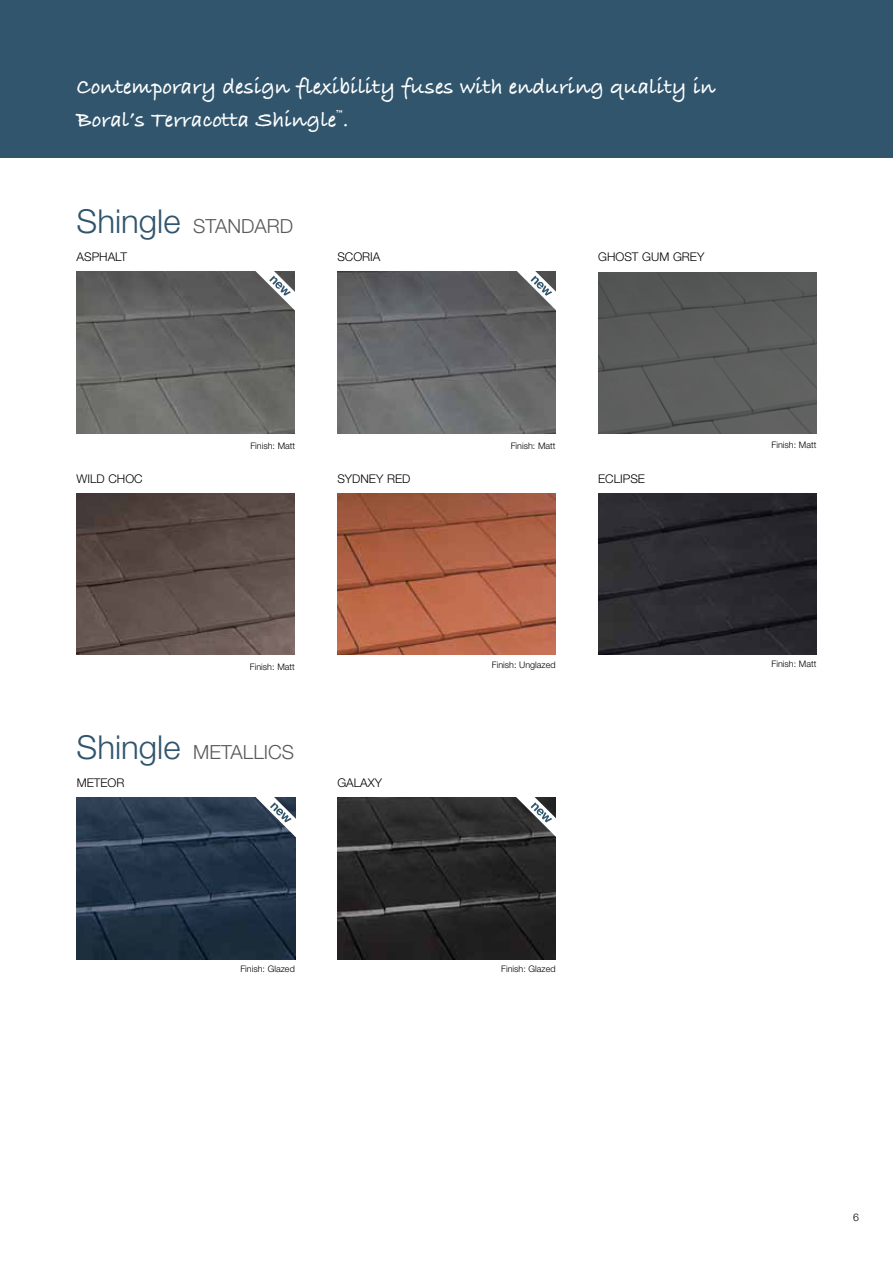
<style>
.page{position:relative;width:893px;height:1263px;background:#fff}
.page>*{position:absolute;margin:0;border:0;box-sizing:border-box;transform-origin:0 0}
.t1{font:22.5px/33px "Bradley Hand ITCTT Bold";color:#fff}
.t2{font:300 19.5px "Helvetica Neue LT Std";color:#58595b}
.t3{font:300 12px "Helvetica Neue LT Std";color:#000}
.t4{font:300 10.5px "Helvetica Neue LT Std";color:#000}
.t5{font:300 9px "Helvetica Neue LT Std";color:#000}
.s1{font-size:33px;color:#31556d}
</style>
<div class="page">
<img style="left:77px;top:272px;width:218px;height:161px">
<img style="left:598px;top:493px;width:218px;height:162px">
<img style="left:337px;top:272px;width:219px;height:161px">
<div style="left:0;top:0;width:893px;height:157px;background:#31556d"></div>
<img style="left:598px;top:272px;width:219px;height:162px">
<img style="left:337px;top:493px;width:219px;height:162px">
<img style="left:337px;top:798px;width:219px;height:161px">
<img style="left:77px;top:798px;width:218px;height:161px">
<img style="left:77px;top:493px;width:218px;height:162px">
<svg style="left:514px;top:798px;width:42px;height:40px"></svg>
<svg style="left:514px;top:271px;width:42px;height:40px"></svg>
<svg style="left:254px;top:798px;width:42px;height:40px"></svg>
<svg style="left:253px;top:271px;width:42px;height:40px"></svg>
<h1 class="t1" style="left:77px;top:69px;width:640px">Contemporary design flexibility fuses with enduring quality in<br>Boral’s Terracotta Shingle™.</h1>
<h2 class="t2" style="left:77px;top:214px;width:218px"><span class="s1">Shingle</span> STANDARD</h2>
<h3 class="t3" style="left:77px;top:250px;width:52px">ASPHALT</h3>
<h3 class="t3" style="left:337px;top:250px;width:45px">SCORIA</h3>
<h3 class="t3" style="left:598px;top:250px;width:18px">Ghost</h3>
<h3 class="t3" style="left:642px;top:250px;width:48px">Gum Grey</h3>
<h3 class="t3" style="left:77px;top:471px;width:68px">WILD CHOC</h3>
<p class="t5" style="left:250px;top:440px;width:46px">Finish: Matt</p>
<h3 class="t3" style="left:337px;top:471px;width:66px">Sydney Red</h3>
<p class="t5" style="left:511px;top:440px;width:46px">Finish: Matt</p>
<h3 class="t3" style="left:598px;top:471px;width:15px">Eclipse</h3>
<p class="t5" style="left:250px;top:661px;width:46px">Finish: Matt</p>
<h2 class="t2" style="left:77px;top:740px;width:219px"><span class="s1">Shingle</span> METALLICS</h2>
<h3 class="t3" style="left:77px;top:775px;width:49px">METEOR</h3>
<h3 class="t3" style="left:337px;top:775px;width:46px">GALAXY</h3>
<p class="t5" style="left:492px;top:659px;width:65px">Finish: Unglazed</p>
<p class="t5" style="left:240px;top:964px;width:56px">Finish: Glazed</p>
<p class="t5" style="left:501px;top:964px;width:56px">Finish: Glazed</p>
<p class="t5" style="left:771px;top:440px;width:46px">Finish: Matt</p>
<p class="t5" style="left:771px;top:659px;width:46px">Finish: Matt</p>
<p class="t4" style="left:853px;top:1211px;width:7px">6</p>
</div>
